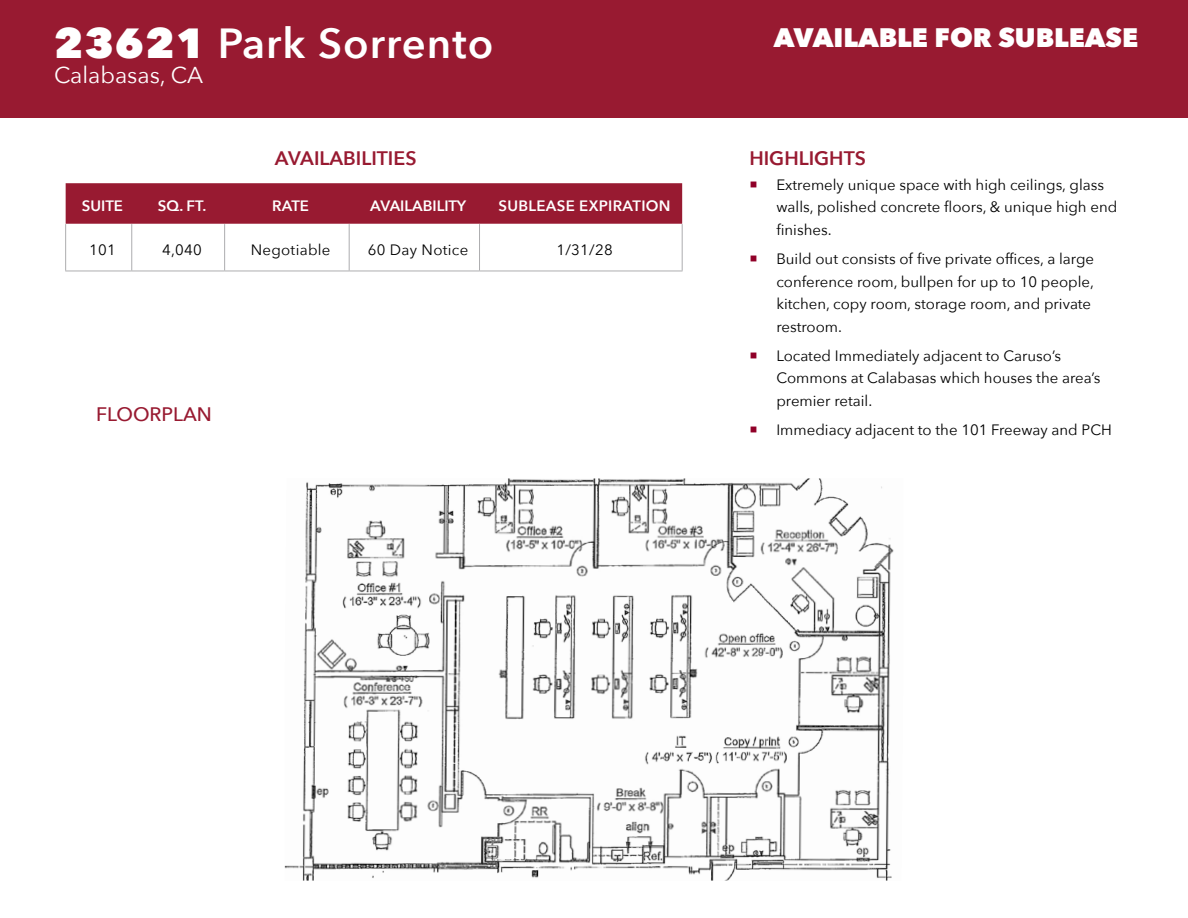
<style>
.page{position:relative;width:1188px;height:918px;background:#fff}
.page>*{position:absolute;margin:0;border:0;box-sizing:border-box;transform-origin:0 0}
.t1{font:600 42px "Avenir Next";letter-spacing:.025em;color:#fff}
.t2{font:800 26.7px "Avenir Next";color:#fff}
.t3{font:22.95px "Avenir Next";color:#fff}
.t4{font:600 19.5px "Avenir Next";color:#981a31}
.t5{font:500 19.5px "Avenir Next";color:#981a31}
.t6{font:15px/22.5px "Avenir Next";color:#000}
.t7{font:600 15px "Avenir Next";color:#fff}
.t8{font:15px "Avenir Next";letter-spacing:.02em;color:#000}
.t9{font:600 15px "Avenir Next";letter-spacing:.02em;color:#fff}
.s1{font-weight:800}
</style>
<div class="page">
<div style="left:1px;top:0;width:1187px;height:118px;background:#981a31"></div>
<div style="left:66px;top:183px;width:616px;height:41px;background:#981a31"></div>
<hr style="left:65px;top:224px;width:1px;height:47px;background:#adadaf">
<hr style="left:131px;top:224px;width:1px;height:47px;background:#adadaf">
<hr style="left:224px;top:224px;width:1px;height:47px;background:#adadaf">
<hr style="left:349px;top:224px;width:1px;height:47px;background:#adadaf">
<hr style="left:479px;top:224px;width:1px;height:47px;background:#adadaf">
<hr style="left:682px;top:224px;width:1px;height:47px;background:#adadaf">
<hr style="left:65px;top:271px;width:67px;height:1px;background:#adadaf">
<hr style="left:132px;top:271px;width:93px;height:1px;background:#adadaf">
<hr style="left:225px;top:271px;width:124px;height:1px;background:#adadaf">
<hr style="left:349px;top:271px;width:131px;height:1px;background:#adadaf">
<hr style="left:480px;top:271px;width:203px;height:1px;background:#adadaf">
<img style="left:285px;top:478px;width:609px;height:403px">
<h1 class="t1" style="left:54px;top:8px;width:441px"><span class="s1">23621</span> Park Sorrento</h1>
<h2 class="t2" style="left:774px;top:21px;width:366px">AVAILABLE FOR SUBLEASE</h2>
<h3 class="t3" style="left:54px;top:56px;width:151px">Calabasas, CA</h3>
<h3 class="t4" style="left:275px;top:142px;width:143px">AVAILABILITIES</h3>
<h3 class="t4" style="left:749px;top:142px;width:118px">HIGHLIGHTS</h3>
<p class="t7" style="left:82px;top:193px;width:43px">SUITE</p>
<p class="t7" style="left:158px;top:193px;width:50px">SQ. FT.</p>
<p class="t7" style="left:272px;top:193px;width:38px">RATE</p>
<p class="t7" style="left:370px;top:193px;width:98px">AVAILABILITY</p>
<p class="t9" style="left:499px;top:193px;width:174px">SUBLEASE EXPIRATION</p>
<p class="t6" style="left:89px;top:238px;width:28px">101</p>
<p class="t6" style="left:162px;top:238px;width:41px">4,040</p>
<p class="t8" style="left:251px;top:237px;width:81px">Negotiable</p>
<p class="t8" style="left:368px;top:237px;width:102px">60 Day Notice</p>
<p class="t6" style="left:556px;top:238px;width:58px">1/31/28</p>
<h3 class="t5" style="left:96px;top:398px;width:118px">FLOORPLAN</h3>
<p class="t6" style="left:776px;top:173px;width:342px">Extremely unique space with high ceilings, glass walls, polished concrete floors, &amp; unique high end finishes.</p>
<p class="t6" style="left:776px;top:247px;width:319px">Build out consists of five private offices, a large conference room, bullpen for up to 10 people, kitchen, copy room, storage room, and private restroom.</p>
<p class="t6" style="left:776px;top:344px;width:326px">Located Immediately adjacent to Caruso’s<br>Commons at Calabasas which houses the area’s premier retail.</p>
<p class="t6" style="left:776px;top:418px;width:337px">Immediacy adjacent to the 101 Freeway and PCH</p>
</div>
